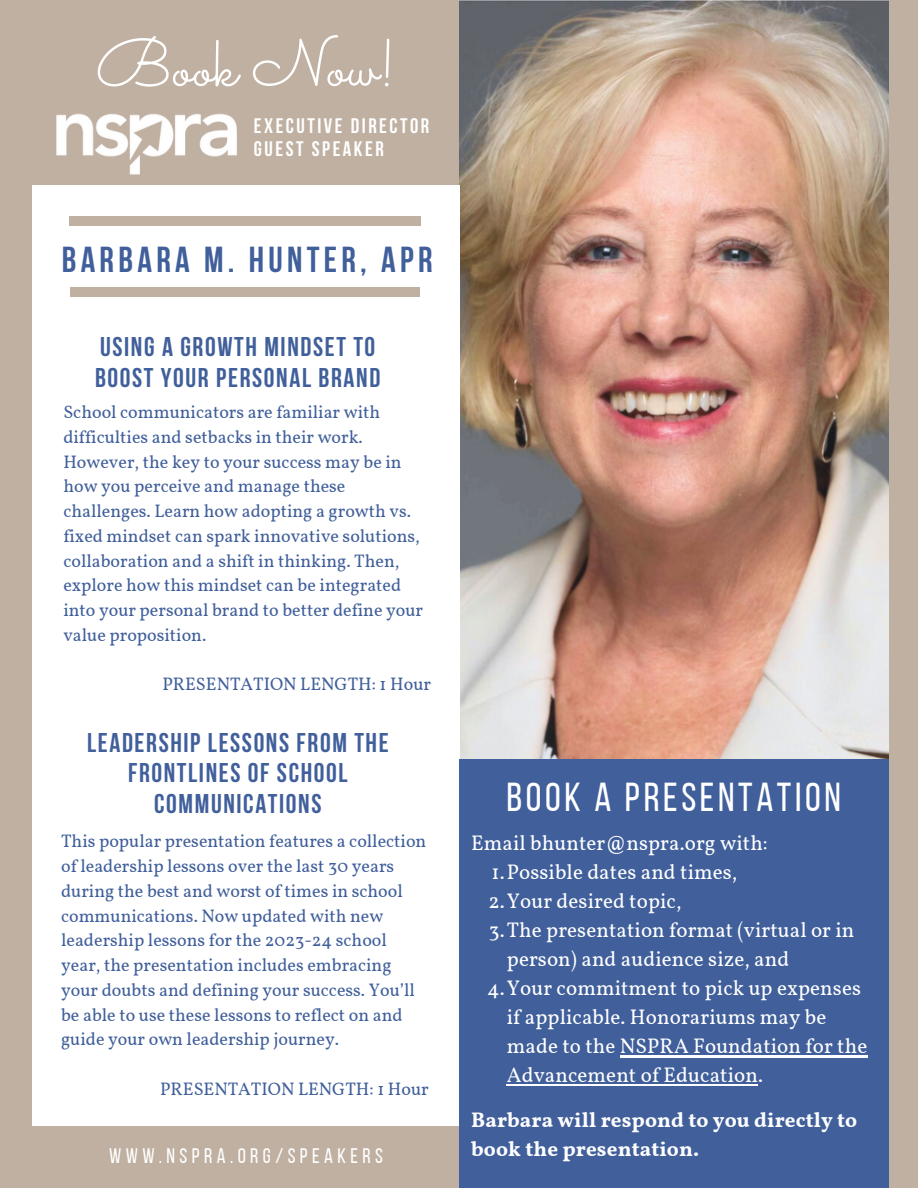
<style>
.page{position:relative;width:918px;height:1188px;background:#bfb0a2}
.page>*{position:absolute;margin:0;border:0;box-sizing:border-box;transform-origin:0 0}
.t1{font:66.45px "Sacramento";color:#fff}
.t2{font:40.35px "Bebas Neue";letter-spacing:.09em;color:#fff}
.t3{font:700 36px "Bebas Neue";letter-spacing:.12em;color:#405f9b}
.t4{font:700 27px/30.3px "Bebas Neue";letter-spacing:.06em;color:#405f9b}
.t5{font:21px/29px "Vollkorn";letter-spacing:.005em;color:#fff}
.t6{font:700 21px/29px "Vollkorn";letter-spacing:.005em;color:#fff}
.t7{font:700 21px "Bebas Neue";letter-spacing:.12em;color:#fff}
.t8{font:21px "Bebas Neue";letter-spacing:.21em;color:#fff}
.t9{font:18px/24.8px "Vollkorn";color:#405f9b}
</style>
<div class="page">
<img style="left:459px;top:0;width:430px;height:759px">
<div style="left:33px;top:186px;width:426px;height:940px;background:#fff"></div>
<div style="left:459px;top:759px;width:430px;height:429px;background:#405f9b"></div>
<div style="left:69px;top:216px;width:352px;height:9px;background:#bfb0a2"></div>
<div style="left:70px;top:287px;width:349px;height:9px;background:#bfb0a2"></div>
<hr style="left:620px;top:1055px;width:247px;height:2px;background:#fff">
<hr style="left:507px;top:1084px;width:251px;height:2px;background:#fff">
<img style="left:56px;top:113px;width:181px;height:62px">
<p class="t1" style="left:96px;top:23px;width:302px">Book Now!</p>
<p class="t7" style="left:254px;top:117px;width:177px">EXECUTIVE DIRECTOR</p>
<p class="t7" style="left:254px;top:141px;width:131px">GUEST SPEAKER</p>
<p class="t3" style="left:62px;top:245px;width:372px">BARBARA M. HUNTER, APR</p>
<p class="t4" style="left:95px;top:335px;width:287px">USING A GROWTH MINDSET TO<br>BOOST YOUR PERSONAL BRAND</p>
<p class="t9" style="left:63px;top:401px;width:361px">School communicators are familiar with difficulties and setbacks in their work.<br>However, the key to your success may be in how you perceive and manage these challenges. Learn how adopting a growth vs. fixed mindset can spark innovative solutions, collaboration and a shift in thinking. Then, explore how this mindset can be integrated into your personal brand to better define your value proposition.</p>
<p class="t9" style="left:162px;top:673px;width:270px">PRESENTATION LENGTH: 1 Hour</p>
<p class="t4" style="left:87px;top:730px;width:303px;text-align:center">LEADERSHIP LESSONS FROM THE<br>FRONTLINES OF SCHOOL<br>COMMUNICATIONS</p>
<p class="t9" style="left:61px;top:830px;width:367px">This popular presentation features a collection of leadership lessons over the last 30 years during the best and worst of times in school communications. Now updated with new leadership lessons for the 2023-24 school year, the presentation includes embracing your doubts and defining your success. You’ll be able to use these lessons to reflect on and guide your own leadership journey.</p>
<p class="t9" style="left:160px;top:1078px;width:270px">PRESENTATION LENGTH: 1 Hour</p>
<p class="t8" style="left:109px;top:1147px;width:275px">WWW.NSPRA.ORG/SPEAKERS</p>
<p class="t2" style="left:506px;top:781px;width:336px">BOOK A PRESENTATION</p>
<p class="t5" style="left:471px;top:831px;width:298px">Email bhunter@nspra.org with:</p>
<p class="t5" style="left:492px;top:860px;width:247px">1.Possible dates and times,</p>
<p class="t5" style="left:488px;top:889px;width:195px">2.Your desired topic,</p>
<p class="t5" style="left:507px;top:918px;width:349px;text-indent:-18px">3.The presentation format (virtual or in person) and audience size, and</p>
<p class="t5" style="left:507px;top:976px;width:362px;text-indent:-20px">4.Your commitment to pick up expenses if applicable. Honorariums may be made to the NSPRA Foundation for the Advancement of Education.</p>
<p class="t6" style="left:471px;top:1108px;width:388px">Barbara will respond to you directly to book the presentation.</p>
</div>
